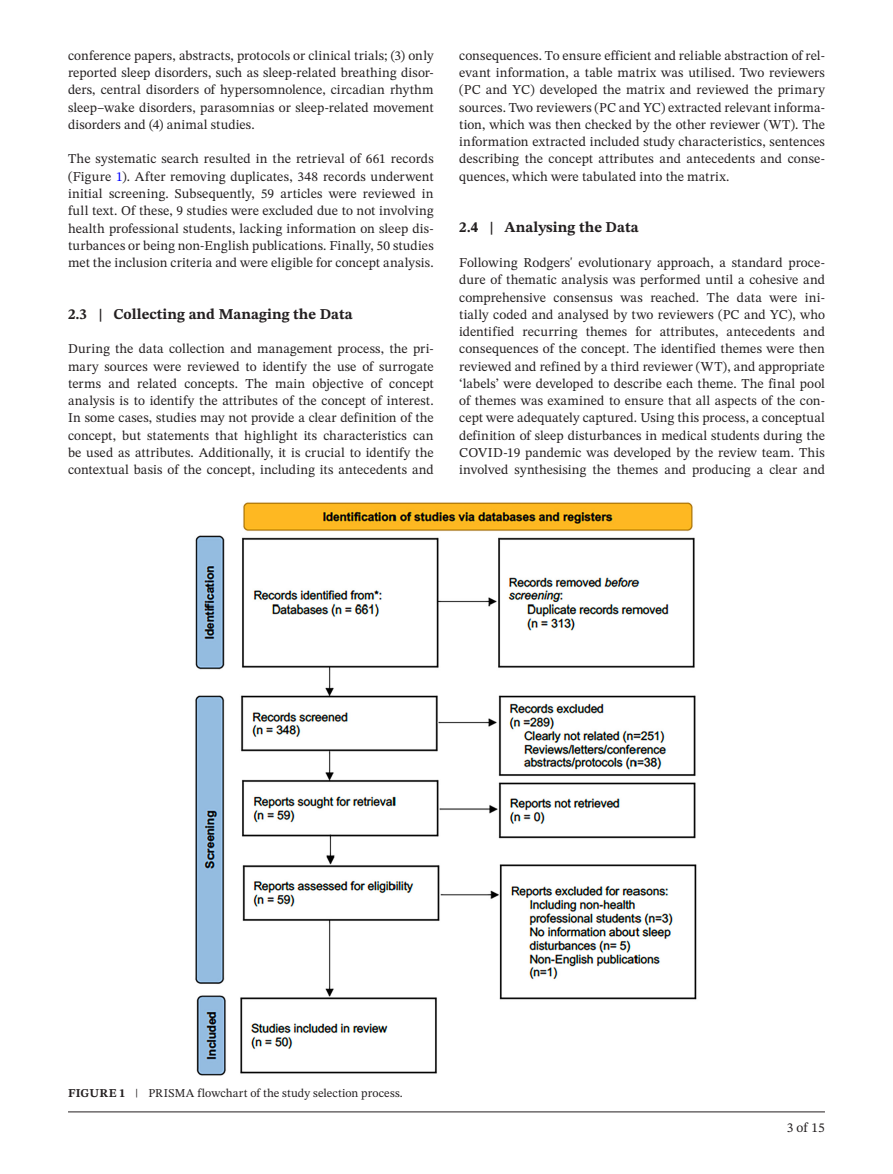
<style>
.page{position:relative;width:893px;height:1174px;background:#fff}
.page>*{position:absolute;margin:0;border:0;box-sizing:border-box;transform-origin:0 0}
.t1{font:700 15px "STIX Two Text";color:#231f20}
.t2{font:13.5px/17.2px "STIX Two Text";letter-spacing:.005em;color:#231f20;text-align:justify}
.t3{font:12px "STIX Two Text";letter-spacing:.01em;color:#231f20}
.s1{color:#00f}
.s2{font-weight:700}
</style>
<div class="page">
<hr style="left:68px;top:1111px;width:757px;height:1px;background:#231f20">
<img style="left:195px;top:502px;width:502px;height:574px">
<p class="t2" style="left:68px;top:47px;width:367px">conference papers, abstracts, protocols or clinical trials; (3) only reported sleep disorders, such as sleep-related breathing disor&shy;ders, central disorders of hypersomnolence, circadian rhythm sleep–wake disorders, parasomnias or sleep-related movement disorders and (4) animal studies.</p>
<p class="t2" style="left:68px;top:150px;width:367px">The systematic search resulted in the retrieval of 661 records (Figure <span class="s1">1</span>). After removing duplicates, 348 records underwent initial screening. Subsequently, 59 articles were reviewed in full text. Of these, 9 studies were excluded due to not involving health professional students, lacking information on sleep dis&shy;turbances or being non-English publications. Finally, 50 studies met the inclusion criteria and were eligible for concept analysis.</p>
<p class="t1" style="left:68px;top:303px;width:286px">2.3 | Collecting and Managing the Data</p>
<p class="t2" style="left:68px;top:340px;width:367px">During the data collection and management process, the pri&shy;mary sources were reviewed to identify the use of surrogate terms and related concepts. The main objective of concept analysis is to identify the attributes of the concept of interest.<br>In some cases, studies may not provide a clear definition of the concept, but statements that highlight its characteristics can be used as attributes. Additionally, it is crucial to identify the contextual basis of the concept, including its antecedents and</p>
<p class="t2" style="left:459px;top:47px;width:367px">consequences. To ensure efficient and reliable abstraction of rel&shy;evant information, a table matrix was utilised. Two reviewers (PC and YC) developed the matrix and reviewed the primary sources. Two reviewers (PC and YC) extracted relevant informa&shy;tion, which was then checked by the other reviewer (WT). The information extracted included study characteristics, sentences describing the concept attributes and antecedents and conse&shy;quences, which were tabulated into the matrix.</p>
<p class="t1" style="left:459px;top:217px;width:181px">2.4 | Analysing the Data</p>
<p class="t2" style="left:459px;top:254px;width:367px">Following Rodgers' evolutionary approach, a standard proce&shy;dure of thematic analysis was performed until a cohesive and comprehensive consensus was reached. The data were ini&shy;tially coded and analysed by two reviewers (PC and YC), who identified recurring themes for attributes, antecedents and consequences of the concept. The identified themes were then reviewed and refined by a third reviewer (WT), and appropriate ‘labels’ were developed to describe each theme. The final pool of themes was examined to ensure that all aspects of the con&shy;cept were adequately captured. Using this process, a conceptual definition of sleep disturbances in medical students during the COVID-19 pandemic was developed by the review team. This involved synthesising the themes and producing a clear and</p>
<p class="t3" style="left:68px;top:1084px;width:336px"><span class="s2">FIGURE 1</span> | PRISMA flowchart of the study selection process.</p>
<p class="t2" style="left:787px;top:1119px;width:40px">3 of 15</p>
</div>
